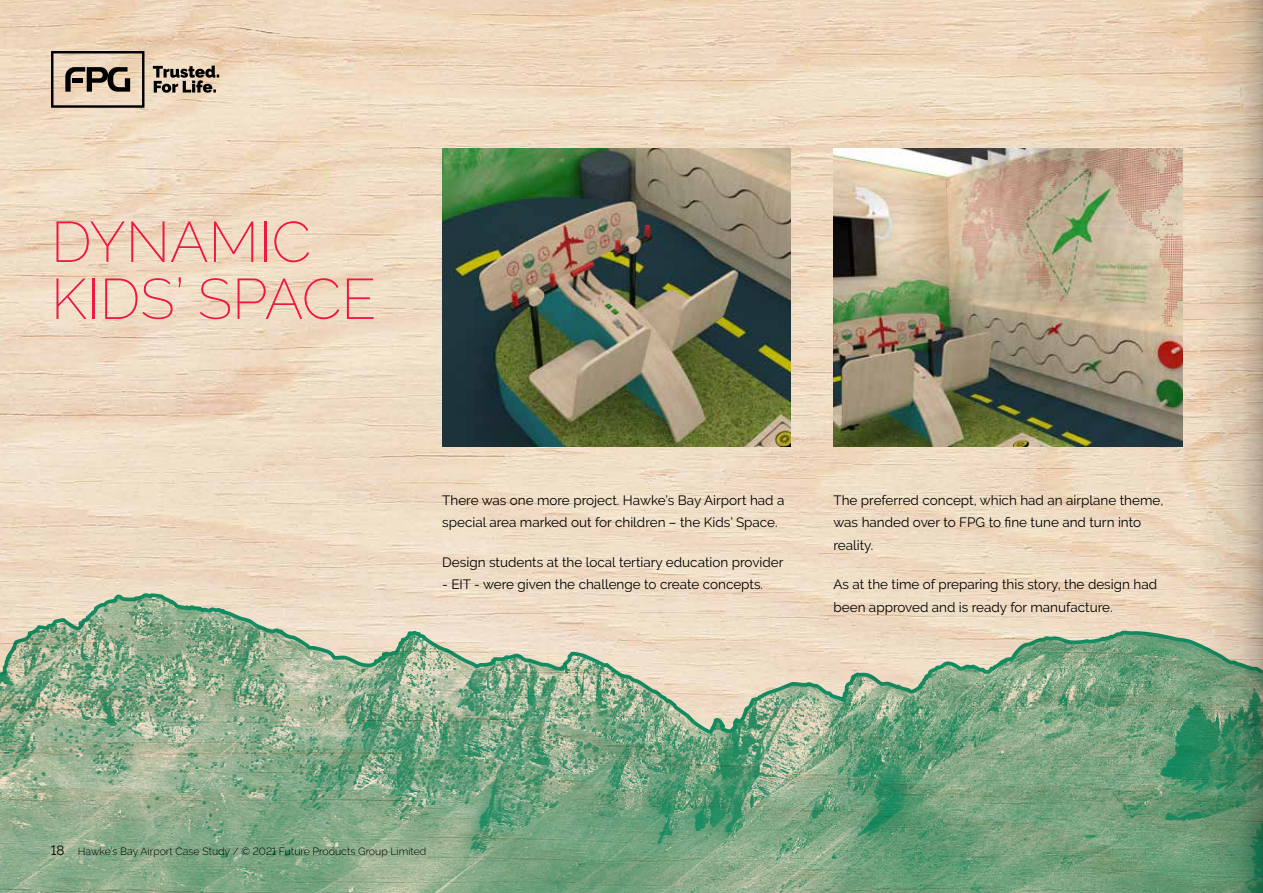
<style>
.page{position:relative;width:1263px;height:893px;background:#fff}
.page>*{position:absolute;margin:0;border:0;box-sizing:border-box;transform-origin:0 0}
.t1{font:200 57px/57px "Raleway";color:#ed1846}
.t2{font:13.5px/22.5px "Raleway";color:#000}
.t3{font:300 10.5px "Raleway";color:#000}
.s1{font-weight:400;font-size:13.5px}
</style>
<div class="page">
<img style="left:0;top:0;width:1199px;height:509px">
<img style="left:833px;top:149px;width:349px;height:297px">
<img style="left:442px;top:149px;width:349px;height:297px">
<img style="left:0;top:509px;width:1199px;height:384px">
<svg style="left:0;top:591px;width:1199px;height:188px;background:#a4b99b"></svg>
<svg style="left:153px;top:66px;width:66px;height:27px;background:#8b7f6f"></svg>
<svg style="left:51px;top:51px;width:93px;height:57px;background:#ab9a87"></svg>
<svg style="left:1199px;top:0;width:43px;height:893px;background:#bdbda0"></svg>
<svg style="left:1242px;top:0;width:21px;height:893px;background:#a5a48b"></svg>
<h1 class="t1" style="left:51px;top:213px;width:327px">DYNAMIC<br>KIDS’ SPACE</h1>
<p class="t2" style="left:442px;top:488px;width:344px">There was one more project. Hawke’s Bay Airport had a special area marked out for children – the Kids’ Space.</p>
<p class="t2" style="left:442px;top:550px;width:343px">Design students at the local tertiary education provider</p>
<p class="t2" style="left:442px;top:573px;width:322px">- EIT - were given the challenge to create concepts.</p>
<p class="t2" style="left:833px;top:488px;width:331px">The preferred concept, which had an airplane theme, was handed over to FPG to fine tune and turn into reality.</p>
<p class="t2" style="left:833px;top:573px;width:325px">As at the time of preparing this story, the design had been approved and is ready for manufacture.</p>
<p class="t3" style="left:51px;top:845px;width:377px"><span class="s1">18</span> Hawke’s Bay Airport Case Study / © 2021 Future Products Group Limited</p>
</div>
